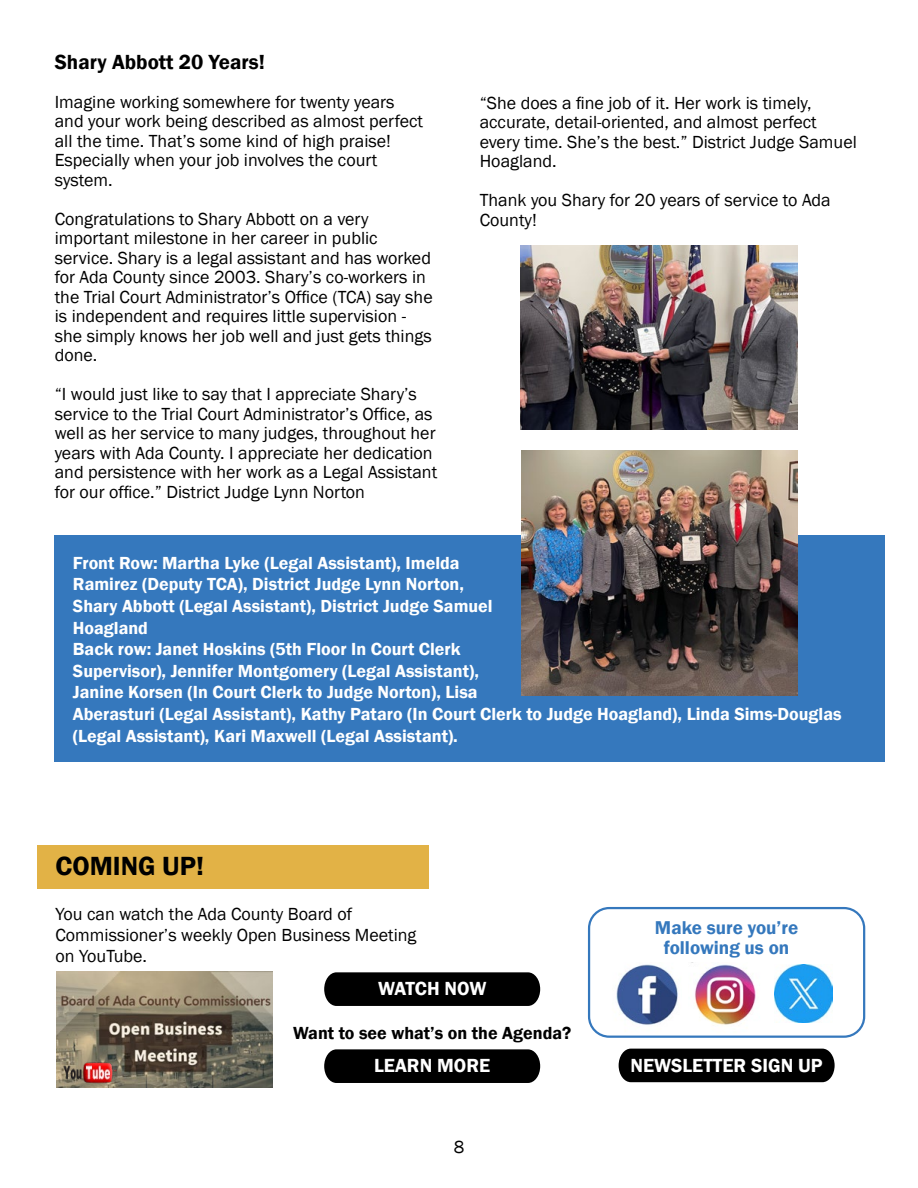
<style>
.page{position:relative;width:918px;height:1188px;background:#fff}
.page>*{position:absolute;margin:0;border:0;box-sizing:border-box;transform-origin:0 0}
.t1{font:600 27px "Franklin Gothic";color:#000}
.t2{font:600 21px "Franklin Gothic";color:#000}
.t3{font:600 19.5px "Franklin Gothic";color:#fff}
.t4{font:600 19.05px/20.2px "Franklin Gothic";color:#3578bd;text-align:center}
.t5{font:18px/19.5px "Franklin Gothic";color:#000}
.t6{font:600 18px/21.6px "Franklin Gothic";color:#fff}
.t7{font:600 18px "Franklin Gothic";color:#000}
</style>
<div class="page">
<div style="left:55px;top:535px;width:830px;height:226px;background:#3578bd"></div>
<img style="left:520px;top:245px;width:277px;height:185px">
<img style="left:522px;top:450px;width:275px;height:245px">
<div style="left:38px;top:845px;width:391px;height:43px;background:#e2b246"></div>
<svg style="left:324px;top:972px;width:216px;height:34px;background:#090909"></svg>
<div style="left:619px;top:1049px;width:216px;height:33px;background:#000"></div>
<div style="left:324px;top:1049px;width:216px;height:34px;background:#000"></div>
<img style="left:56px;top:972px;width:217px;height:115px">
<img style="left:59px;top:1061px;width:62px;height:23px">
<img style="left:601px;top:964px;width:77px;height:71px">
<img style="left:695px;top:964px;width:61px;height:61px">
<img style="left:774px;top:965px;width:59px;height:58px">
<div style="left:588px;top:907px;width:277px;height:131px;border:2px solid #3578bd;border-radius:20px"></div>
<p class="t2" style="left:55px;top:49px;width:212px">Shary Abbott 20 Years!</p>
<p class="t5" style="left:55px;top:92px;width:370px">Imagine working somewhere for twenty years and your work being described as almost perfect all the time. That’s some kind of high praise!<br>Especially when your job involves the court system.</p>
<p class="t5" style="left:55px;top:209px;width:379px">Congratulations to Shary Abbott on a very important milestone in her career in public service. Shary is a legal assistant and has worked for Ada County since 2003. Shary’s co-workers in the Trial Court Administrator’s Office (TCA) say she is independent and requires little supervision - she simply knows her job well and just gets things done.</p>
<p class="t5" style="left:55px;top:385px;width:384px">“I would just like to say that I appreciate Shary’s service to the Trial Court Administrator’s Office, as well as her service to many judges, throughout her years with Ada County. I appreciate her dedication and persistence with her work as a Legal Assistant for our office.” District Judge Lynn Norton</p>
<p class="t5" style="left:480px;top:93px;width:379px">“She does a fine job of it. Her work is timely, accurate, detail-oriented, and almost perfect every time. She’s the best.” District Judge Samuel Hoagland.</p>
<p class="t5" style="left:480px;top:191px;width:353px">Thank you Shary for 20 years of service to Ada<br>County!</p>
<p class="t6" style="left:73px;top:552px;width:770px">Front Row: Martha Lyke (Legal Assistant), Imelda<br>Ramirez (Deputy TCA), District Judge Lynn Norton,<br>Shary Abbott (Legal Assistant), District Judge Samuel<br>Hoagland<br>Back row: Janet Hoskins (5th Floor In Court Clerk<br>Supervisor), Jennifer Montgomery (Legal Assistant),<br>Janine Korsen (In Court Clerk to Judge Norton), Lisa<br>Aberasturi (Legal Assistant), Kathy Pataro (In Court Clerk to Judge Hoagland), Linda Sims-Douglas (Legal Assistant), Kari Maxwell (Legal Assistant).</p>
<h1 class="t1" style="left:56px;top:850px;width:150px">COMING UP!</h1>
<p class="t5" style="left:56px;top:903px;width:362px;line-height:21px">You can watch the Ada County Board of<br>Commissioner’s weekly Open Business Meeting on YouTube.</p>
<p class="t3" style="left:378px;top:976px;width:110px">WATCH NOW</p>
<p class="t7" style="left:293px;top:1022px;width:280px">Want to see what’s on the Agenda?</p>
<p class="t4" style="left:655px;top:917px;width:145px">Make sure you’re following us on</p>
<p class="t3" style="left:374px;top:1053px;width:118px">LEARN MORE</p>
<p class="t3" style="left:631px;top:1054px;width:194px">NEWSLETTER SIGN UP</p>
<p class="t5" style="left:454px;top:1138px;width:12px">8</p>
</div>
